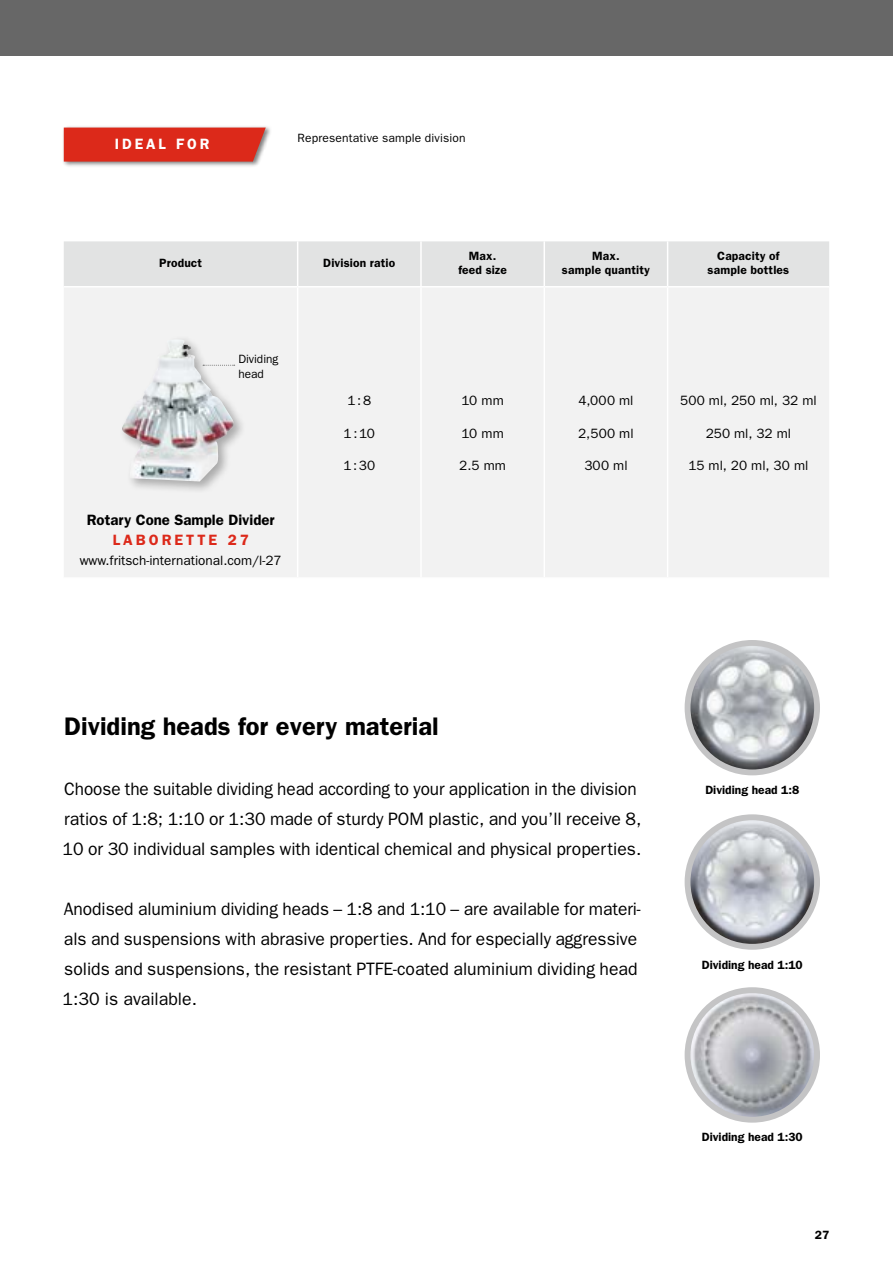
<style>
.page{position:relative;width:893px;height:1263px;background:#fff}
.page>*{position:absolute;margin:0;border:0;box-sizing:border-box;transform-origin:0 0}
.t1{font:600 25.5px "Franklin Gothic";color:#000}
.t2{font:18px/30px "Franklin Gothic";color:#000}
.t3{font:18px/30px "Franklin Gothic";color:#000;scale:.96 1}
.t4{font:600 15px "Franklin Gothic";color:#000}
.t5{font:600 15px "Franklin Gothic";letter-spacing:.2em;color:#dc291a}
.t6{font:600 15px "Franklin Gothic";letter-spacing:.2em;color:#fff}
.t7{font:13.5px "Franklin Gothic";color:#000}
.t8{font:600 12px/14.4px "Franklin Gothic";letter-spacing:.01em;color:#000;text-align:center}
.t9{font:12px/14.4px "Franklin Gothic";letter-spacing:.01em;color:#000}
</style>
<div class="page">
<div style="left:0;top:0;width:893px;height:55px;background:#676767"></div>
<div style="left:64px;top:241px;width:765px;height:45px;background:#e2e3e3"></div>
<div style="left:64px;top:288px;width:765px;height:289px;background:#f2f2f2"></div>
<hr style="left:297px;top:241px;width:1px;height:45px;background:#fff">
<hr style="left:420px;top:241px;width:2px;height:45px;background:#fff">
<hr style="left:544px;top:241px;width:1px;height:45px;background:#fff">
<hr style="left:667px;top:241px;width:1px;height:45px;background:#fff">
<hr style="left:297px;top:287px;width:1px;height:290px;background:#fff">
<hr style="left:420px;top:287px;width:2px;height:290px;background:#fff">
<hr style="left:544px;top:287px;width:1px;height:290px;background:#fff">
<hr style="left:667px;top:287px;width:1px;height:290px;background:#fff">
<div style="left:62px;top:126px;width:210px;height:42px;background:#000;opacity:.5"></div>
<div style="left:64px;top:128px;width:202px;height:34px;background:#dc291a"></div>
<img style="left:688px;top:990px;width:129px;height:130px;border-radius:65px">
<div style="left:685px;top:987px;width:135px;height:135px;border:6px solid #c4c4c5;border-radius:50%"></div>
<img style="left:688px;top:643px;width:129px;height:129px;border-radius:65px">
<div style="left:685px;top:640px;width:135px;height:135px;border:6px solid #c4c4c5;border-radius:50%"></div>
<img style="left:688px;top:817px;width:129px;height:130px;border-radius:65px">
<div style="left:685px;top:814px;width:135px;height:136px;border:6px solid #c4c4c5;border-radius:50%"></div>
<div style="left:119px;top:336px;width:128px;height:157px;background:#000;opacity:.3"></div>
<img style="left:122px;top:339px;width:112px;height:142px">
<svg style="left:203px;top:365px;width:32px;height:1px"></svg>
<p class="t6" style="left:115px;top:135px;width:96px">IDEAL FOR</p>
<p class="t9" style="left:298px;top:130px;width:169px">Representative sample division</p>
<p class="t8" style="left:159px;top:255px;width:44px">Product</p>
<p class="t8" style="left:323px;top:255px;width:74px">Division ratio</p>
<p class="t8" style="left:458px;top:248px;width:50px">Max. feed size</p>
<p class="t8" style="left:562px;top:248px;width:90px">Max.<br>sample quantity</p>
<p class="t8" style="left:707px;top:248px;width:83px">Capacity of sample bottles</p>
<p class="t9" style="left:238px;top:352px;width:41px">Dividing head</p>
<p class="t4" style="left:87px;top:511px;width:189px">Rotary Cone Sample Divider</p>
<p class="t5" style="left:113px;top:531px;width:137px">LABORETTE 27</p>
<p class="t7" style="left:80px;top:553px;width:203px">www.fritsch-international.com/l-27</p>
<p class="t7" style="left:347px;top:393px;width:25px">1:8</p>
<p class="t7" style="left:344px;top:425px;width:33px">1:10</p>
<p class="t7" style="left:343px;top:458px;width:33px">1:30</p>
<p class="t7" style="left:461px;top:393px;width:44px">10 mm</p>
<p class="t7" style="left:461px;top:425px;width:44px">10 mm</p>
<p class="t7" style="left:459px;top:458px;width:48px">2.5 mm</p>
<p class="t7" style="left:578px;top:393px;width:57px">4,000 ml</p>
<p class="t7" style="left:578px;top:425px;width:57px">2,500 ml</p>
<p class="t7" style="left:584px;top:458px;width:45px">300 ml</p>
<p class="t7" style="left:680px;top:393px;width:138px">500 ml, 250 ml, 32 ml</p>
<p class="t7" style="left:706px;top:425px;width:87px">250 ml, 32 ml</p>
<p class="t7" style="left:688px;top:458px;width:122px">15 ml, 20 ml, 30 ml</p>
<h1 class="t1" style="left:64px;top:711px;width:376px">Dividing heads for every material</h1>
<p class="t3" style="left:63px;top:773px;width:604px">Choose the suitable dividing head according to your application in the division ratios of 1:8; 1:10 or 1:30 made of sturdy POM plastic, and you’ll receive 8,<br>10 or 30 individual samples with identical chemical and physical properties.</p>
<p class="t2" style="left:63px;top:893px;width:580px">Anodised aluminium dividing heads – 1:8 and 1:10 – are available for materi&shy;als and suspensions with abrasive properties. And for especially aggressive solids and suspensions, the resistant PTFE-coated aluminium dividing head 1:30 is available.</p>
<p class="t8" style="left:705px;top:783px;width:95px">Dividing head 1:8</p>
<p class="t8" style="left:702px;top:957px;width:103px">Dividing head 1:10</p>
<p class="t8" style="left:702px;top:1130px;width:103px">Dividing head 1:30</p>
<p class="t8" style="left:815px;top:1227px;width:16px">27</p>
</div>
